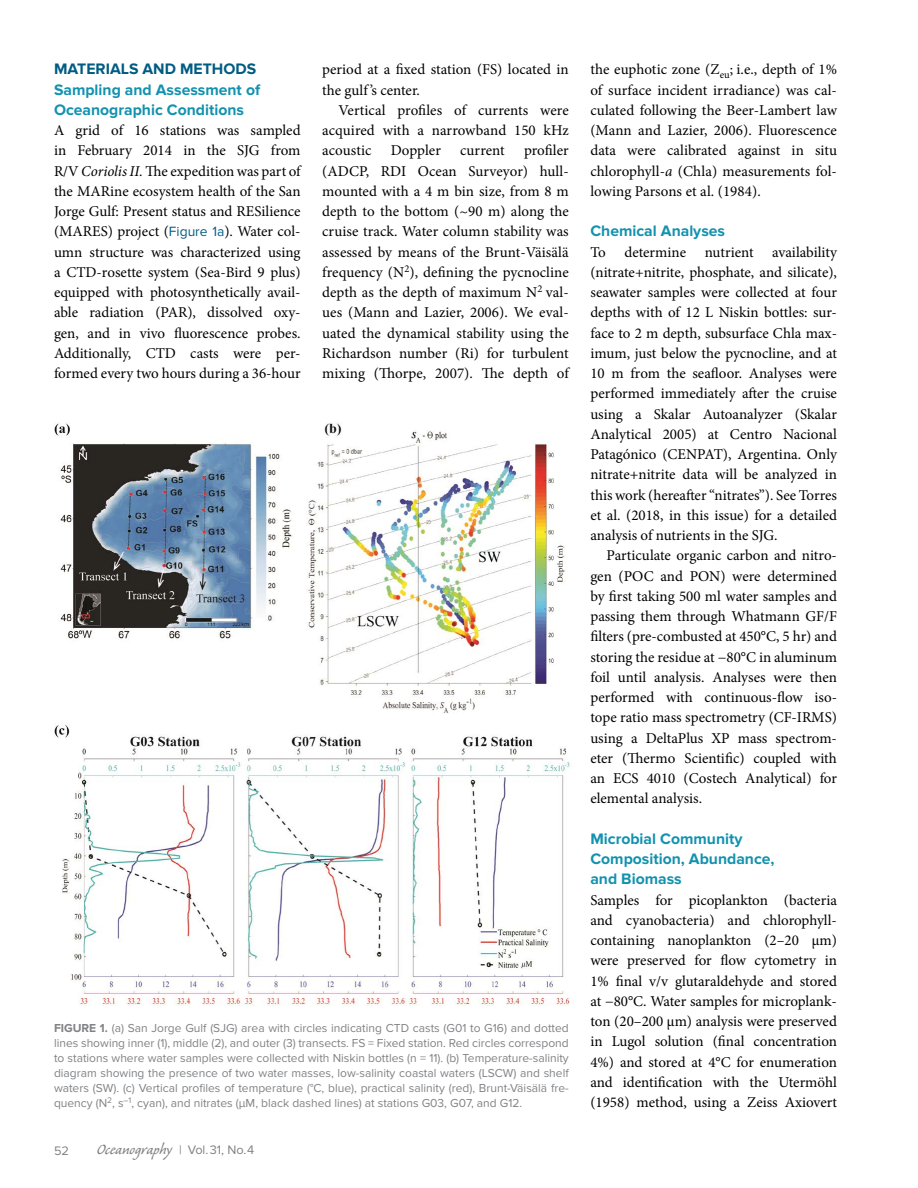
<style>
.page{position:relative;width:918px;height:1188px;background:#fff}
.page>*{position:absolute;margin:0;border:0;box-sizing:border-box;transform-origin:0 0}
.t1{font:18.75px "Caliban Std";color:#808285}
.t2{font:700 15.75px/20.2px "Proxima Nova";color:#1292af}
.t3{font:700 15.75px "Proxima Nova";color:#005c83}
.t4{font:15px/20.2px "Minion Pro";color:#000;text-align:justify}
.t5{font:12.75px "Proxima Nova";color:#808285}
.t6{font:12px/15px "Proxima Nova";color:#808285;text-align:justify}
.s1{font-style:italic}
.s2{font-family:"Proxima Nova";font-size:13.8px;color:#005c83}
.s3{font-weight:700}
.s4{font-family:"Proxima Nova";font-size:12.75px}
</style>
<div class="page">
<img style="left:54px;top:423px;width:516px;height:583px">
<p class="t3" style="left:54px;top:60px;width:204px">MATERIALS AND METHODS</p>
<p class="t2" style="left:54px;top:79px;width:208px">Sampling and Assessment of<br>Oceanographic Conditions</p>
<p class="t4" style="left:54px;top:120px;width:248px">A grid of 16 stations was sampled in February 2014 in the SJG from R/V <span class="s1">Coriolis II.</span> The expedition was part of the MARine ecosystem health of the San Jorge Gulf: Present status and RESilience (MARES) project (<span class="s2">Figure 1a</span>). Water col&shy;umn structure was characterized using a CTD-rosette system (Sea-Bird 9 plus) equipped with photosynthetically avail&shy;able radiation (PAR), dissolved oxy&shy;gen, and in vivo fluorescence probes.<br>Additionally, CTD casts were per&shy;formed every two hours during a 36-hour</p>
<p class="t4" style="left:322px;top:59px;width:248px">period at a fixed station (FS) located in the gulf ’s center.</p>
<p class="t4" style="left:322px;top:100px;width:248px;text-indent:16px">Vertical profiles of currents were acquired with a narrowband 150 kHz acoustic</p>
<p class="t4" style="left:322px;top:140px;width:248px;text-indent:202px">profiler (ADCP, RDI Ocean Surveyor) hull&shy;mounted with a 4 m bin size, from 8 m depth to the bottom (~90 m) along the cruise track. Water column stability was assessed by means of the Brunt-Väisälä frequency (N<sup>2</sup>), defining the pycnocline depth as the depth of maximum N<sup>2</sup> val&shy;ues (Mann and Lazier, 2006). We eval&shy;uated the dynamical stability using the Richardson number (Ri) for turbulent mixing (Thorpe, 2007). The depth of</p>
<p class="t4" style="left:391px;top:140px;width:52px">Doppler</p>
<p class="t4" style="left:460px;top:140px;width:46px">current</p>
<p class="t6" style="left:54px;top:1021px;width:516px"><span class="s3">FIGURE 1.</span> (a) San Jorge Gulf (SJG) area with circles indicating CTD casts (G01 to G16) and dotted lines showing inner (1), middle (2), and outer (3) transects. FS = Fixed station. Red circles correspond to stations where water samples were collected with Niskin bottles (n = 11). (b) Temperature-salinity diagram showing the presence of two water masses, low-salinity coastal waters (LSCW) and shelf waters (SW). (c) Vertical profiles of temperature (°C, blue), practical salinity (red), Brunt-Väisälä fre&shy;quency (N<sup>2</sup>, s<sup>–1</sup>, cyan), and nitrates (µM, black dashed lines) at stations G03, G07, and G12.</p>
<p class="t5" style="left:54px;top:1143px;width:17px">52</p>
<p class="t1" style="left:97px;top:1140px;width:159px">Oceanography <span class="s4">| Vol.31, No.4</span></p>
<p class="t4" style="left:590px;top:59px;width:248px">the euphotic zone (Z<sub>eu</sub>; i.e., depth of 1% of surface incident irradiance) was cal&shy;culated following the Beer-Lambert law (Mann and Lazier, 2006). Fluorescence data were calibrated against in situ chlorophyll-<span class="s1">a</span> (Chla) measurements fol&shy;lowing Parsons et al. (1984).</p>
<p class="t2" style="left:590px;top:221px;width:136px">Chemical Analyses</p>
<p class="t4" style="left:590px;top:242px;width:248px">To determine nutrient availability (nitrate+nitrite, phosphate, and silicate), seawater samples were collected at four depths with of 12 L Niskin bottles: sur&shy;face to 2 m depth, subsurface Chla max&shy;imum, just below the pycnocline, and at 10 m from the seafloor. Analyses were performed immediately after the cruise using a Skalar Autoanalyzer (Skalar Analytical 2005) at Centro Nacional Patagónico (CENPAT), Argentina. Only nitrate+nitrite data will be analyzed in this work (hereafter “nitrates”). See Torres et al. (2018, in this issue) for a detailed analysis of nutrients in the SJG.</p>
<p class="t4" style="left:590px;top:545px;width:248px;text-indent:16px">Particulate organic carbon and nitro&shy;gen (POC and PON) were determined by first taking 500 ml water samples and passing them through Whatmann GF/F filters (pre-combusted at 450°C, 5 hr) and storing the residue at −80°C in aluminum foil until analysis. Analyses were then performed with continuous-flow iso&shy;tope ratio mass spectrometry (CF-IRMS) using a DeltaPlus XP mass spectrom&shy;eter (Thermo Scientific) coupled with an ECS 4010 (Costech Analytical) for elemental analysis.</p>
<p class="t2" style="left:590px;top:829px;width:186px">Microbial Community<br>Composition, Abundance, and Biomass</p>
<p class="t4" style="left:590px;top:890px;width:248px">Samples for picoplankton (bacteria and cyanobacteria) and chlorophyll&shy;containing nanoplankton (2–20 µm) were preserved for flow cytometry in 1% final v/v glutaraldehyde and stored at −80°C. Water samples for microplank&shy;ton (20–200 µm) analysis were preserved in Lugol solution (final concentration 4%) and stored at 4°C for enumeration and identification with the Utermöhl (1958) method, using a Zeiss Axiovert</p>
</div>
